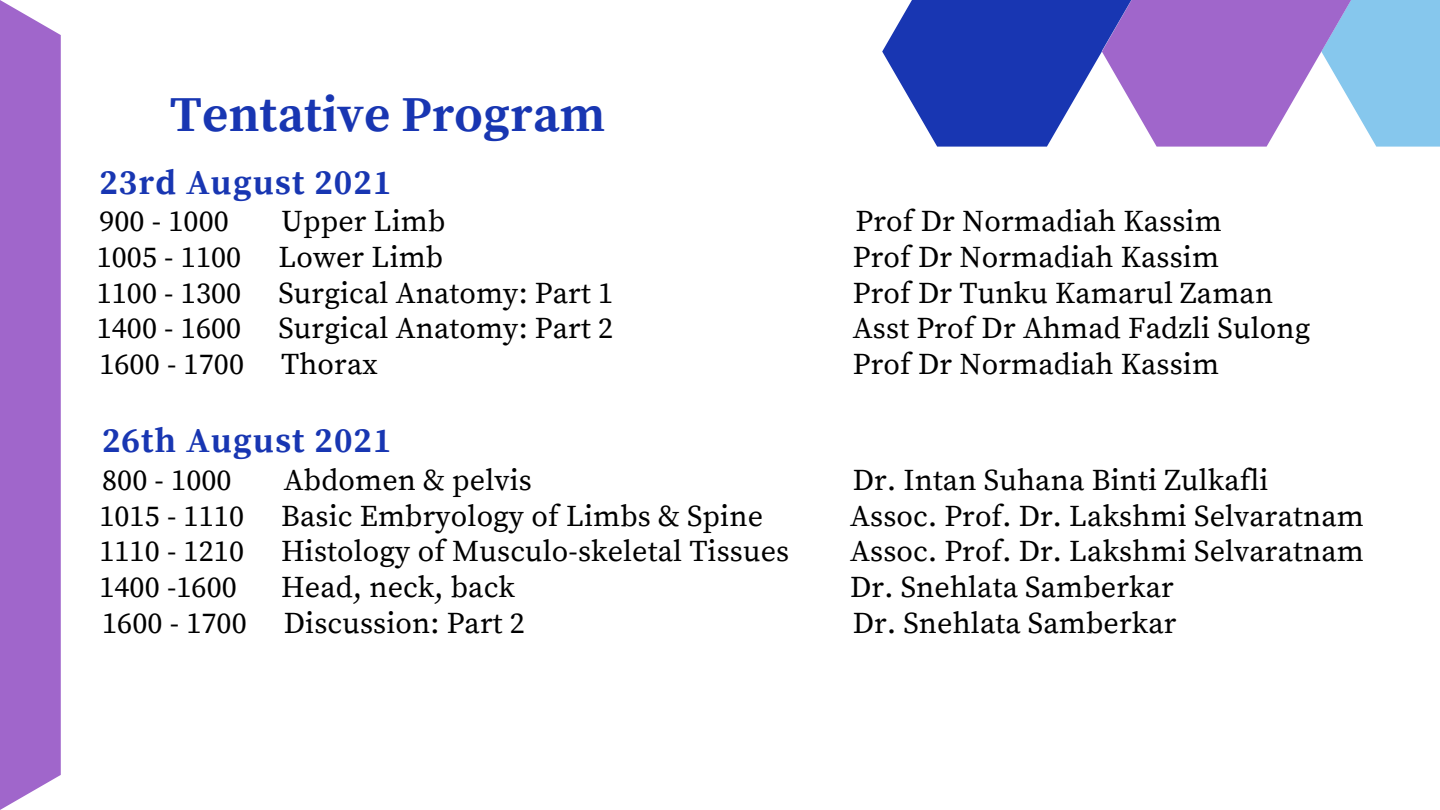
<style>
.page{position:relative;width:1440px;height:810px;background:#fff}
.page>*{position:absolute;margin:0;border:0;box-sizing:border-box;transform-origin:0 0}
.t1{font:700 50px "Source Serif Pro";color:#1836b2}
.t2{font:700 35px "Source Serif Pro";letter-spacing:.03em;color:#1836b2}
.t3{font:30px "Source Serif Pro";letter-spacing:.005em;color:#000}
</style>
<div class="page">
<svg style="left:1431px;top:0;width:9px;height:146px"></svg>
<svg style="left:1212px;top:0;width:219px;height:146px"></svg>
<svg style="left:882px;top:0;width:330px;height:146px;fill:#1836b2"></svg>
<div style="left:0;top:0;width:61px;height:810px;background:#a066cb"></div>
<p class="t1" style="left:170px;top:85px;width:437px">Tentative Program</p>
<p class="t2" style="left:99px;top:161px;width:294px">23rd August 2021</p>
<p class="t3" style="left:99px;top:204px;width:131px">900 - 1000</p>
<p class="t3" style="left:281px;top:204px;width:166px">Upper Limb</p>
<p class="t3" style="left:856px;top:204px;width:368px">Prof Dr Normadiah Kassim</p>
<p class="t3" style="left:97px;top:240px;width:146px">1005 - 1100</p>
<p class="t3" style="left:278px;top:240px;width:166px">Lower Limb</p>
<p class="t3" style="left:853px;top:240px;width:368px">Prof Dr Normadiah Kassim</p>
<p class="t3" style="left:97px;top:275px;width:146px">1100 - 1300</p>
<p class="t3" style="left:278px;top:275px;width:336px">Surgical Anatomy: Part 1</p>
<p class="t3" style="left:853px;top:275px;width:422px">Prof Dr Tunku Kamarul Zaman</p>
<p class="t3" style="left:97px;top:311px;width:146px">1400 - 1600</p>
<p class="t3" style="left:278px;top:311px;width:336px">Surgical Anatomy: Part 2</p>
<p class="t3" style="left:853px;top:311px;width:459px">Asst Prof Dr Ahmad Fadzli Sulong</p>
<p class="t3" style="left:99px;top:346px;width:146px">1600 - 1700</p>
<p class="t3" style="left:281px;top:346px;width:98px">Thorax</p>
<p class="t3" style="left:853px;top:346px;width:368px">Prof Dr Normadiah Kassim</p>
<p class="t2" style="left:102px;top:420px;width:291px">26th August 2021</p>
<p class="t3" style="left:102px;top:463px;width:131px">800 - 1000</p>
<p class="t3" style="left:284px;top:463px;width:250px">Abdomen &amp; pelvis</p>
<p class="t3" style="left:853px;top:463px;width:417px">Dr. Intan Suhana Binti Zulkafli</p>
<p class="t3" style="left:99px;top:498px;width:146px">1015 - 1110</p>
<p class="t3" style="left:281px;top:498px;width:483px">Basic Embryology of Limbs &amp; Spine</p>
<p class="t3" style="left:850px;top:498px;width:515px">Assoc. Prof. Dr. Lakshmi Selvaratnam</p>
<p class="t3" style="left:99px;top:534px;width:146px">1110 - 1210</p>
<p class="t3" style="left:281px;top:534px;width:510px">Histology of Musculo-skeletal Tissues</p>
<p class="t3" style="left:850px;top:534px;width:515px">Assoc. Prof. Dr. Lakshmi Selvaratnam</p>
<p class="t3" style="left:99px;top:569px;width:139px">1400 -1600</p>
<p class="t3" style="left:281px;top:569px;width:235px">Head, neck, back</p>
<p class="t3" style="left:850px;top:569px;width:325px">Dr. Snehlata Samberkar</p>
<p class="t3" style="left:102px;top:605px;width:146px">1600 - 1700</p>
<p class="t3" style="left:284px;top:605px;width:243px">Discussion: Part 2</p>
<p class="t3" style="left:853px;top:605px;width:325px">Dr. Snehlata Samberkar</p>
</div>
